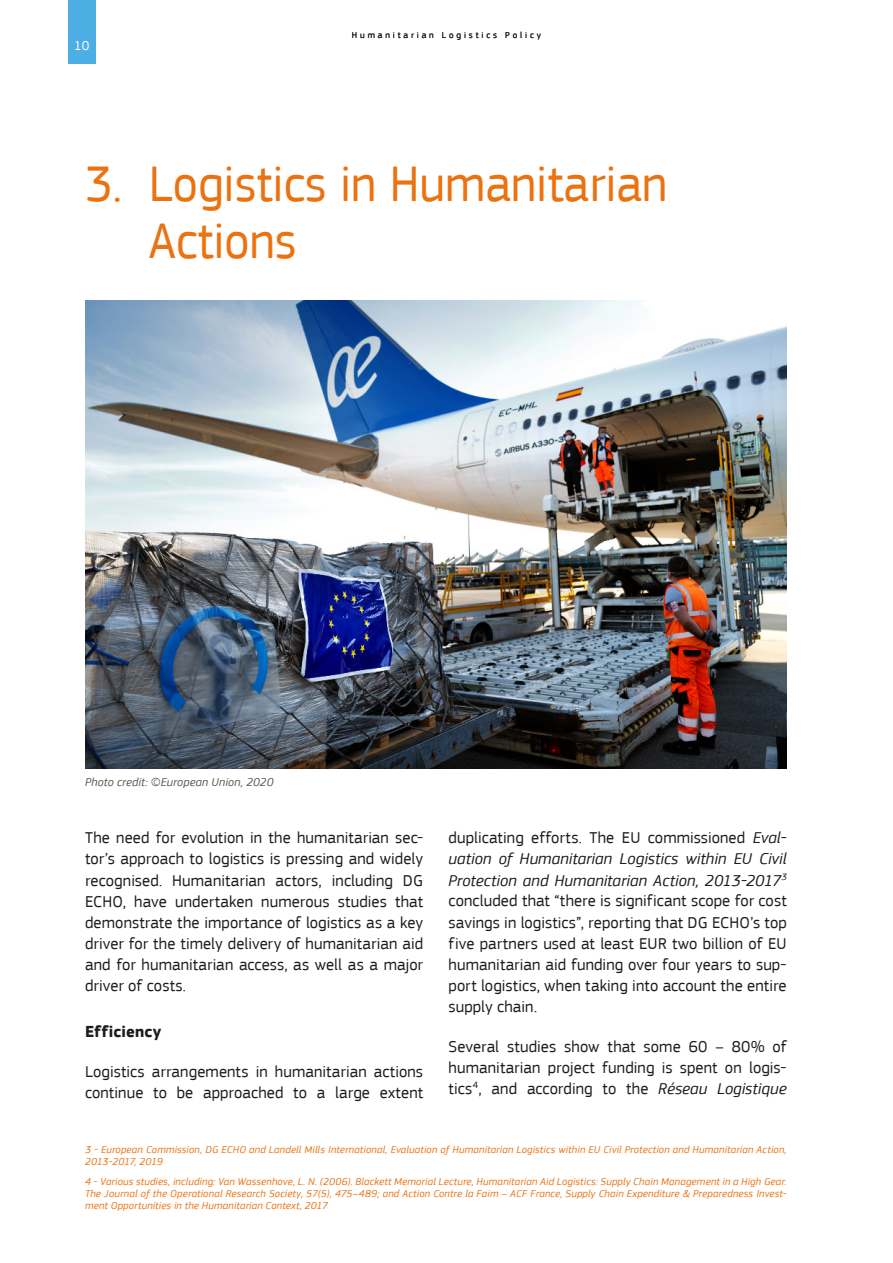
<style>
.page{position:relative;width:893px;height:1263px;background:#fff}
.page>*{position:absolute;margin:0;border:0;box-sizing:border-box;transform-origin:0 0}
.Capítulo{font:52.5px/57px "EC Square Sans Pro";color:#eb7210;scale:.95 1}
.body{font:16.5px/21px "EC Square Sans Pro";letter-spacing:.005em;color:#1d1d1b;text-align:justify}
.Título_negro_bold_11{font:700 16.5px "EC Square Sans Pro";letter-spacing:.01em;color:#1d1d1b}
.t1{font:13.5px "EC Square Sans Pro";color:#fff}
.Source{font:italic 12px "EC Square Sans Pro";letter-spacing:.015em;color:#575756}
.footnote_text{font:italic 10.5px/12px "EC Square Sans Pro";letter-spacing:.02em;color:#eb7210}
.t2{font:9px "EC Square Sans Pro";letter-spacing:.32em;color:#1d1d1b}
.s1{font-style:italic}
</style>
<div class="page">
<div style="left:68px;top:0;width:28px;height:64px;background:#4caee3"></div>
<img style="left:85px;top:300px;width:702px;height:468px">
<p class="t1" style="left:74px;top:38px;width:17px">10</p>
<p class="t2" style="left:352px;top:30px;width:190px">Humanitarian Logistics Policy</p>
<h1 class="Capítulo" style="left:149px;top:155px;width:547px;text-indent:-64px">3. Logistics in Humanitarian<br>Actions</h1>
<p class="Source" style="left:85px;top:775px;width:190px">Photo credit: ©European Union, 2020</p>
<p class="body" style="left:85px;top:828px;width:340px">The need for evolution in the humanitarian sec&shy;tor’s approach to logistics is pressing and widely recognised. Humanitarian actors, including DG ECHO, have undertaken numerous studies that demonstrate the importance of logistics as a key driver for the timely delivery of humanitarian aid and for humanitarian access, as well as a major driver of costs.</p>
<p class="Título_negro_bold_11" style="left:85px;top:1022px;width:78px">Efficiency</p>
<p class="body" style="left:85px;top:1061px;width:340px">Logistics arrangements in humanitarian actions continue to be approached to a large extent</p>
<p class="body" style="left:449px;top:828px;width:340px">duplicating efforts. The EU commissioned <span class="s1">Eval&shy;uation of Humanitarian Logistics within EU Civil Protection and Humanitarian Action, 2013-2017</span><sup>3 </sup>concluded that “there is significant scope for cost savings in logistics”, reporting that DG ECHO’s top five partners used at least EUR two billion of EU humanitarian aid funding over four years to sup&shy;port logistics, when taking into account the entire supply chain.</p>
<p class="body" style="left:449px;top:1036px;width:340px">Several studies show that some 60 – 80% of humanitarian project funding is spent on logis&shy;tics<sup>4</sup>, and according to the <span class="s1">Réseau Logistique</span></p>
<p class="footnote_text" style="left:85px;top:1143px;width:703px">3 - European Commission, DG ECHO and Landell Mills International, Evaluation of Humanitarian Logistics within EU Civil Protection and Humanitarian Action,<br>2013-2017, 2019</p>
<p class="footnote_text" style="left:85px;top:1176px;width:703px;text-align:justify">4 - Various studies, including: Van Wassenhove, L. N. (2006). Blackett Memorial Lecture, Humanitarian Aid Logistics: Supply Chain Management in a High Gear.<br>The Journal of the Operational Research Society, 57(5), 475–489; and Action Contre la Faim – ACF France, Supply Chain Expenditure &amp; Preparedness Invest&shy;ment Opportunities in the Humanitarian Context, 2017</p>
</div>
